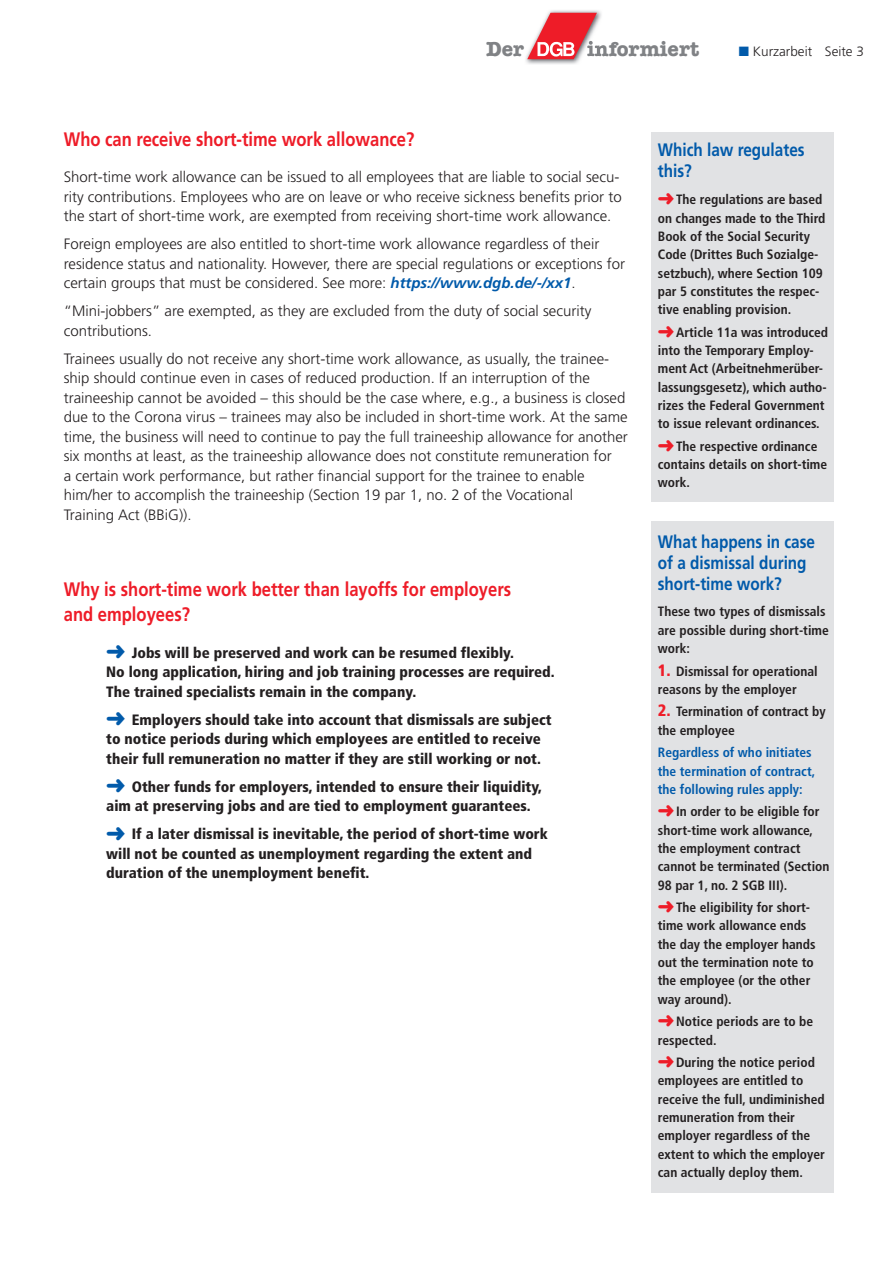
<style>
.page{position:relative;width:893px;height:1263px;background:#fff}
.page>*{position:absolute;margin:0;border:0;box-sizing:border-box;transform-origin:0 0}
.t1{font:700 21px "American Typewriter";color:#808285}
.t2{font:700 19.5px/25.5px "Frutiger";color:#ee1c28;scale:.85 1}
.t3{font:700 18px/21px "Frutiger";color:#015aaa;scale:.85 1}
.t4{font:300 15px/19.5px "Frutiger";color:#231f20}
.t5{font:900 condensed 15px/19.5px "Frutiger";color:#231f20}
.t6{font:700 condensed 13.5px/18.3px "Frutiger";color:#231f20}
.t7{font:700 condensed 13.5px/18.3px "Frutiger";color:#015aaa}
.t8{font:300 13.5px "Frutiger";color:#231f20}
.s1{color:#015aaa}
.s2{font-weight:700;font-style:italic;color:#015aaa}
.s3{color:#ee1c28}
.s4{font-weight:900;font-size:16.5px;color:#ee1c28}
</style>
<div class="page">
<img style="left:526px;top:10px;width:75px;height:54px">
<img style="left:526px;top:41px;width:76px;height:15px">
<svg style="left:527px;top:13px;width:71px;height:46px"></svg>
<div style="left:651px;top:132px;width:182px;height:370px;background:#e1e2e4"></div>
<div style="left:651px;top:521px;width:182px;height:672px;background:#e1e2e4"></div>
<h1 class="t1" style="left:486px;top:36px;width:39px">Der</h1>
<h1 class="t1" style="left:587px;top:36px;width:114px">informiert</h1>
<p class="t8" style="left:739px;top:44px;width:127px"><span class="s1">■</span> Kurzarbeit Seite 3</p>
<h2 class="t2" style="left:64px;top:126px;width:414px">Who can receive short-time work allowance?</h2>
<p class="t4" style="left:64px;top:167px;width:559px">Short-time work allowance can be issued to all employees that are liable to social secu&shy;rity contributions. Employees who are on leave or who receive sickness benefits prior to the start of short-time work, are exempted from receiving short-time work allowance.</p>
<p class="t4" style="left:64px;top:234px;width:563px">Foreign employees are also entitled to short-time work allowance regardless of their residence status and nationality. However, there are special regulations or exceptions for certain groups that must be considered. See more: <span class="s2">https://www.dgb.de/-/xx1</span>.</p>
<p class="t4" style="left:64px;top:301px;width:529px">“Mini-jobbers” are exempted, as they are excluded from the duty of social security contributions.</p>
<p class="t4" style="left:64px;top:349px;width:566px">Trainees usually do not receive any short-time work allowance, as usually, the trainee&shy;ship should continue even in cases of reduced production. If an interruption of the traineeship cannot be avoided – this should be the case where, e.g., a business is closed due to the Corona virus – trainees may also be included in short-time work. At the same time, the business will need to continue to pay the full traineeship allowance for another six months at least, as the traineeship allowance does not constitute remuneration for<br>a certain work performance, but rather financial support for the trainee to enable him/her to accomplish the traineeship (Section 19 par 1, no. 2 of the Vocational<br>Training Act (BBiG)).</p>
<h2 class="t2" style="left:64px;top:576px;width:528px">Why is short-time work better than layoffs for employers and employees?</h2>
<p class="t5" style="left:106px;top:643px;width:450px"><span class="s1">➜</span> Jobs will be preserved and work can be resumed flexibly.<br>No long application, hiring and job training processes are required.<br>The trained specialists remain in the company.</p>
<p class="t5" style="left:106px;top:710px;width:447px"><span class="s1">➜</span> Employers should take into account that dismissals are subject to notice periods during which employees are entitled to receive their full remuneration no matter if they are still working or not.</p>
<p class="t5" style="left:106px;top:777px;width:437px"><span class="s1">➜</span> Other funds for employers, intended to ensure their liquidity, aim at preserving jobs and are tied to employment guarantees.</p>
<p class="t5" style="left:106px;top:824px;width:443px"><span class="s1">➜</span> If a later dismissal is inevitable, the period of short-time work will not be counted as unemployment regarding the extent and duration of the unemployment benefit.</p>
<p class="t3" style="left:658px;top:140px;width:174px">Which law regulates this?</p>
<p class="t6" style="left:658px;top:190px;width:169px"><span class="s3">➜</span>The regulations are based on changes made to the Third<br>Book of the Social Security<br>Code (Drittes Buch Sozialge&shy;setzbuch), where Section 109 par 5 constitutes the respec&shy;tive enabling provision.</p>
<p class="t6" style="left:658px;top:323px;width:172px"><span class="s3">➜</span>Article 11a was introduced into the Temporary Employ&shy;ment Act (Arbeitnehmerüber&shy;lassungsgesetz), which autho&shy;rizes the Federal Government to issue relevant ordinances.</p>
<p class="t6" style="left:658px;top:437px;width:171px"><span class="s3">➜</span>The respective ordinance contains details on short-time work.</p>
<p class="t3" style="left:658px;top:531px;width:187px">What happens in case of a dismissal during short-time work?</p>
<p class="t6" style="left:658px;top:602px;width:172px">These two types of dismissals are possible during short-time work:</p>
<p class="t6" style="left:658px;top:662px;width:161px"><span class="s4">1.</span> Dismissal for operational reasons by the employer</p>
<p class="t6" style="left:658px;top:702px;width:169px"><span class="s4">2.</span> Termination of contract by the employee</p>
<p class="t7" style="left:658px;top:743px;width:159px">Regardless of who initiates the termination of contract, the following rules apply:</p>
<p class="t6" style="left:658px;top:802px;width:173px"><span class="s3">➜</span>In order to be eligible for short-time work allowance, the employment contract cannot be terminated (Section<br>98 par 1, no. 2 SGB III).</p>
<p class="t6" style="left:658px;top:898px;width:159px"><span class="s3">➜</span>The eligibility for short&shy;time work allowance ends the day the employer hands out the termination note to the employee (or the other way around).</p>
<p class="t6" style="left:658px;top:1012px;width:157px"><span class="s3">➜</span>Notice periods are to be respected.</p>
<p class="t6" style="left:658px;top:1053px;width:169px"><span class="s3">➜</span>During the notice period employees are entitled to receive the full, undiminished remuneration from their employer regardless of the extent to which the employer can actually deploy them.</p>
</div>
